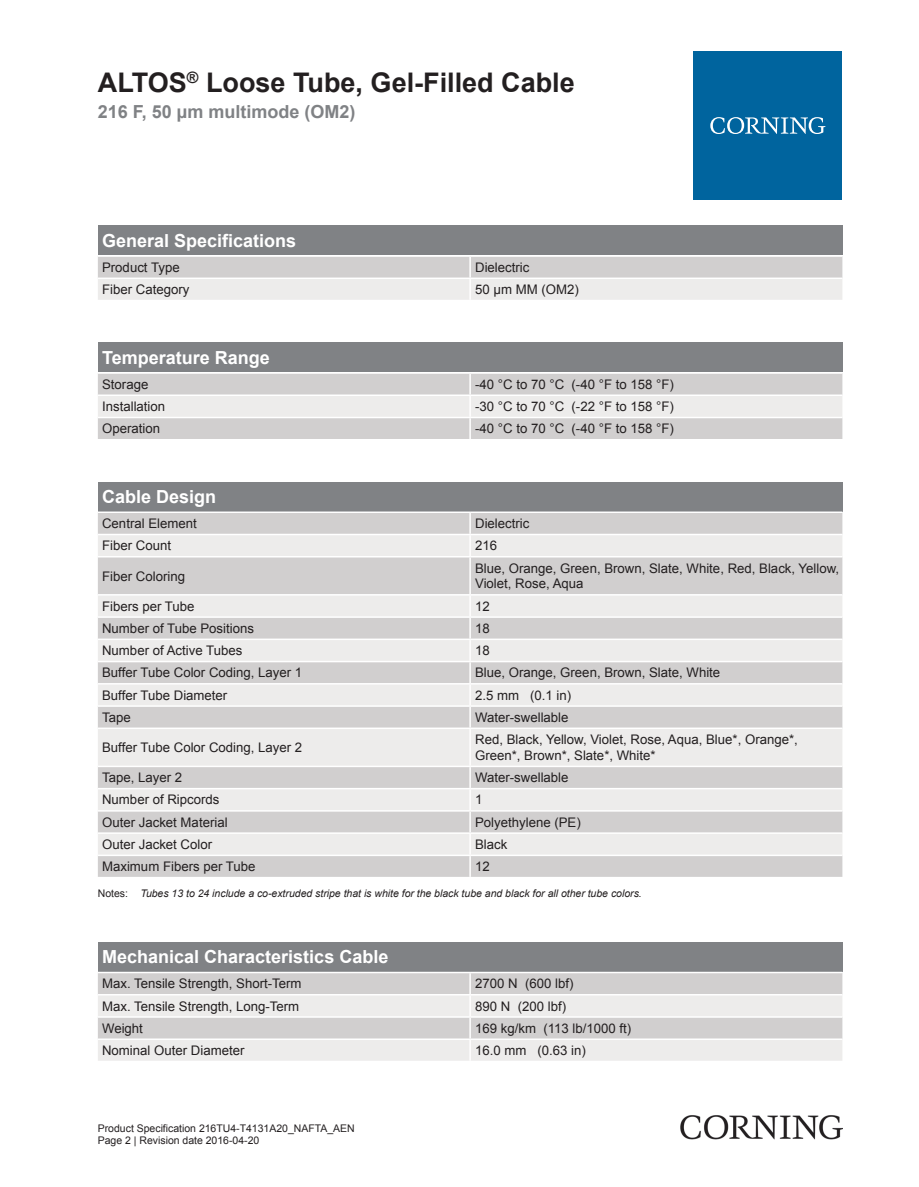
<style>
.page{position:relative;width:919px;height:1187px;background:#fff}
.page>*{position:absolute;margin:0;border:0;box-sizing:border-box;transform-origin:0 0}
.t1{font:700 27px "Arial";color:#231f20}
.t2{font:700 18px "Arial";color:#fff}
.t3{font:700 18px "Arial";color:#808285}
.t4{font:13.2px/15.9px "Arial";color:#231f20}
.t5{font:italic 10.5px "Arial";color:#231f20}
.t6{font:10.5px/12.6px "Arial";color:#231f20}
.s1{font-style:normal}
</style>
<div class="page">
<div style="left:98px;top:225px;width:744px;height:30px;background:#808285"></div>
<svg style="left:98px;top:257px;width:744px;height:43px"></svg>
<hr style="left:469px;top:257px;width:2px;height:20px;background:#fff">
<hr style="left:469px;top:279px;width:2px;height:21px;background:#fff">
<hr style="left:98px;top:277px;width:372px;height:2px;background:#fff">
<hr style="left:470px;top:277px;width:372px;height:2px;background:#fff">
<div style="left:98px;top:342px;width:744px;height:30px;background:#808285"></div>
<div style="left:98px;top:374px;width:744px;height:65px;background:#d1cfcf"></div>
<div style="left:98px;top:396px;width:744px;height:21px;background:#edeceb"></div>
<hr style="left:469px;top:374px;width:2px;height:20px;background:#fff">
<hr style="left:469px;top:396px;width:2px;height:21px;background:#fff">
<hr style="left:469px;top:418px;width:2px;height:21px;background:#fff">
<hr style="left:98px;top:394px;width:372px;height:2px;background:#fff">
<hr style="left:470px;top:394px;width:372px;height:2px;background:#fff">
<hr style="left:98px;top:417px;width:372px;height:1px;background:#fff">
<hr style="left:470px;top:417px;width:372px;height:1px;background:#fff">
<div style="left:98px;top:481px;width:744px;height:30px;background:#808285"></div>
<div style="left:98px;top:513px;width:744px;height:363px;background:#d1cfcf"></div>
<svg style="left:98px;top:535px;width:744px;height:319px;fill:#edeceb"></svg>
<hr style="left:469px;top:513px;width:2px;height:20px;background:#fff">
<hr style="left:469px;top:535px;width:2px;height:21px;background:#fff">
<hr style="left:469px;top:557px;width:2px;height:37px;background:#fff">
<hr style="left:469px;top:595px;width:2px;height:21px;background:#fff">
<hr style="left:469px;top:617px;width:2px;height:21px;background:#fff">
<hr style="left:469px;top:640px;width:2px;height:20px;background:#fff">
<hr style="left:469px;top:662px;width:2px;height:21px;background:#fff">
<hr style="left:469px;top:684px;width:2px;height:21px;background:#fff">
<hr style="left:469px;top:706px;width:2px;height:21px;background:#fff">
<hr style="left:469px;top:729px;width:2px;height:36px;background:#fff">
<hr style="left:469px;top:767px;width:2px;height:20px;background:#fff">
<hr style="left:469px;top:789px;width:2px;height:21px;background:#fff">
<hr style="left:469px;top:811px;width:2px;height:21px;background:#fff">
<hr style="left:469px;top:833px;width:2px;height:21px;background:#fff">
<hr style="left:469px;top:856px;width:2px;height:20px;background:#fff">
<hr style="left:98px;top:533px;width:372px;height:2px;background:#fff">
<hr style="left:470px;top:533px;width:372px;height:2px;background:#fff">
<hr style="left:98px;top:556px;width:372px;height:1px;background:#fff">
<hr style="left:470px;top:556px;width:372px;height:1px;background:#fff">
<hr style="left:98px;top:594px;width:372px;height:1px;background:#fff">
<hr style="left:470px;top:594px;width:372px;height:1px;background:#fff">
<hr style="left:98px;top:616px;width:372px;height:1px;background:#fff">
<hr style="left:470px;top:616px;width:372px;height:1px;background:#fff">
<hr style="left:98px;top:638px;width:372px;height:2px;background:#fff">
<hr style="left:470px;top:638px;width:372px;height:2px;background:#fff">
<hr style="left:98px;top:660px;width:372px;height:2px;background:#fff">
<hr style="left:470px;top:660px;width:372px;height:2px;background:#fff">
<hr style="left:98px;top:683px;width:372px;height:1px;background:#fff">
<hr style="left:470px;top:683px;width:372px;height:1px;background:#fff">
<hr style="left:98px;top:705px;width:372px;height:1px;background:#fff">
<hr style="left:470px;top:705px;width:372px;height:1px;background:#fff">
<hr style="left:98px;top:727px;width:372px;height:2px;background:#fff">
<hr style="left:470px;top:727px;width:372px;height:2px;background:#fff">
<hr style="left:98px;top:765px;width:372px;height:2px;background:#fff">
<hr style="left:470px;top:765px;width:372px;height:2px;background:#fff">
<hr style="left:98px;top:787px;width:372px;height:2px;background:#fff">
<hr style="left:470px;top:787px;width:372px;height:2px;background:#fff">
<hr style="left:98px;top:810px;width:372px;height:1px;background:#fff">
<hr style="left:470px;top:810px;width:372px;height:1px;background:#fff">
<hr style="left:98px;top:832px;width:372px;height:1px;background:#fff">
<hr style="left:470px;top:832px;width:372px;height:1px;background:#fff">
<hr style="left:98px;top:854px;width:372px;height:2px;background:#fff">
<hr style="left:470px;top:854px;width:372px;height:2px;background:#fff">
<div style="left:98px;top:941px;width:744px;height:30px;background:#808285"></div>
<div style="left:98px;top:973px;width:744px;height:20px;background:#d1cfcf"></div>
<svg style="left:98px;top:996px;width:744px;height:64px;fill:#edeceb"></svg>
<hr style="left:469px;top:973px;width:2px;height:20px;background:#fff">
<hr style="left:469px;top:995px;width:2px;height:21px;background:#fff">
<hr style="left:469px;top:1017px;width:2px;height:21px;background:#fff">
<hr style="left:469px;top:1039px;width:2px;height:21px;background:#fff">
<hr style="left:98px;top:1016px;width:372px;height:1px;background:#fff">
<hr style="left:470px;top:1016px;width:372px;height:1px;background:#fff">
<hr style="left:98px;top:1038px;width:372px;height:1px;background:#fff">
<hr style="left:470px;top:1038px;width:372px;height:1px;background:#fff">
<div style="left:693px;top:51px;width:149px;height:149px;background:#00649e"></div>
<svg style="left:710px;top:117px;width:115px;height:17px"></svg>
<img style="left:680px;top:1115px;width:162px;height:24px">
<h1 class="t1" style="left:98px;top:64px;width:478px">ALTOS<sup>®</sup> Loose Tube, Gel-Filled Cable</h1>
<h2 class="t3" style="left:98px;top:100px;width:259px">216 F, 50 µm multimode (OM2)</h2>
<h2 class="t2" style="left:102px;top:228px;width:196px">General Specifications</h2>
<p class="t4" style="left:102px;top:259px;width:79px">Product Type</p>
<p class="t4" style="left:475px;top:259px;width:56px">Dielectric</p>
<p class="t4" style="left:102px;top:282px;width:89px">Fiber Category</p>
<p class="t4" style="left:475px;top:282px;width:105px">50 µm MM (OM2)</p>
<h2 class="t2" style="left:102px;top:345px;width:169px">Temperature Range</h2>
<p class="t4" style="left:102px;top:376px;width:48px">Storage</p>
<p class="t4" style="left:475px;top:376px;width:200px">-40 °C to 70 °C (-40 °F to 158 °F)</p>
<p class="t4" style="left:102px;top:398px;width:65px">Installation</p>
<p class="t4" style="left:475px;top:398px;width:200px">-30 °C to 70 °C (-22 °F to 158 °F)</p>
<p class="t4" style="left:102px;top:421px;width:59px">Operation</p>
<p class="t4" style="left:475px;top:421px;width:200px">-40 °C to 70 °C (-40 °F to 158 °F)</p>
<h2 class="t2" style="left:102px;top:485px;width:116px">Cable Design</h2>
<p class="t4" style="left:102px;top:515px;width:96px">Central Element</p>
<p class="t4" style="left:475px;top:515px;width:56px">Dielectric</p>
<p class="t4" style="left:102px;top:538px;width:70px">Fiber Count</p>
<p class="t4" style="left:475px;top:538px;width:24px">216</p>
<p class="t4" style="left:102px;top:568px;width:84px">Fiber Coloring</p>
<p class="t4" style="left:475px;top:560px;width:365px">Blue, Orange, Green, Brown, Slate, White, Red, Black, Yellow,<br>Violet, Rose, Aqua</p>
<p class="t4" style="left:102px;top:598px;width:94px">Fibers per Tube</p>
<p class="t4" style="left:475px;top:598px;width:16px">12</p>
<p class="t4" style="left:102px;top:620px;width:153px">Number of Tube Positions</p>
<p class="t4" style="left:475px;top:620px;width:16px">18</p>
<p class="t4" style="left:102px;top:642px;width:142px">Number of Active Tubes</p>
<p class="t4" style="left:475px;top:642px;width:16px">18</p>
<p class="t4" style="left:102px;top:665px;width:202px">Buffer Tube Color Coding, Layer 1</p>
<p class="t4" style="left:475px;top:665px;width:247px">Blue, Orange, Green, Brown, Slate, White</p>
<p class="t4" style="left:102px;top:687px;width:127px">Buffer Tube Diameter</p>
<p class="t4" style="left:475px;top:687px;width:98px">2.5 mm (0.1 in)</p>
<p class="t4" style="left:102px;top:709px;width:30px">Tape</p>
<p class="t4" style="left:475px;top:709px;width:95px">Water-swellable</p>
<p class="t4" style="left:102px;top:739px;width:202px">Buffer Tube Color Coding, Layer 2</p>
<p class="t4" style="left:475px;top:731px;width:324px">Red, Black, Yellow, Violet, Rose, Aqua, Blue*, Orange*,<br>Green*, Brown*, Slate*, White*</p>
<p class="t4" style="left:102px;top:769px;width:81px">Tape, Layer 2</p>
<p class="t4" style="left:475px;top:769px;width:95px">Water-swellable</p>
<p class="t4" style="left:102px;top:792px;width:119px">Number of Ripcords</p>
<p class="t4" style="left:475px;top:792px;width:9px">1</p>
<p class="t4" style="left:102px;top:814px;width:127px">Outer Jacket Material</p>
<p class="t4" style="left:475px;top:814px;width:107px">Polyethylene (PE)</p>
<p class="t4" style="left:102px;top:836px;width:112px">Outer Jacket Color</p>
<p class="t4" style="left:475px;top:836px;width:34px">Black</p>
<p class="t4" style="left:102px;top:858px;width:155px">Maximum Fibers per Tube</p>
<p class="t4" style="left:475px;top:858px;width:16px">12</p>
<p class="t5" style="left:98px;top:886px;width:545px"><span class="s1">Notes:</span> Tubes 13 to 24 include a co-extruded stripe that is white for the black tube and black for all other tube colors.</p>
<h2 class="t2" style="left:102px;top:945px;width:288px">Mechanical Characteristics Cable</h2>
<p class="t4" style="left:102px;top:975px;width:201px">Max. Tensile Strength, Short-Term</p>
<p class="t4" style="left:475px;top:975px;width:100px">2700 N (600 lbf)</p>
<p class="t4" style="left:102px;top:998px;width:199px">Max. Tensile Strength, Long-Term</p>
<p class="t4" style="left:475px;top:998px;width:92px">890 N (200 lbf)</p>
<p class="t4" style="left:102px;top:1020px;width:42px">Weight</p>
<p class="t4" style="left:475px;top:1020px;width:158px">169 kg/km (113 lb/1000 ft)</p>
<p class="t4" style="left:102px;top:1042px;width:144px">Nominal Outer Diameter</p>
<p class="t4" style="left:475px;top:1042px;width:112px">16.0 mm (0.63 in)</p>
<p class="t6" style="left:98px;top:1121px;width:258px">Product Specification 216TU4-T4131A20_NAFTA_AEN<br>Page 2 | Revision date 2016-04-20</p>
</div>
